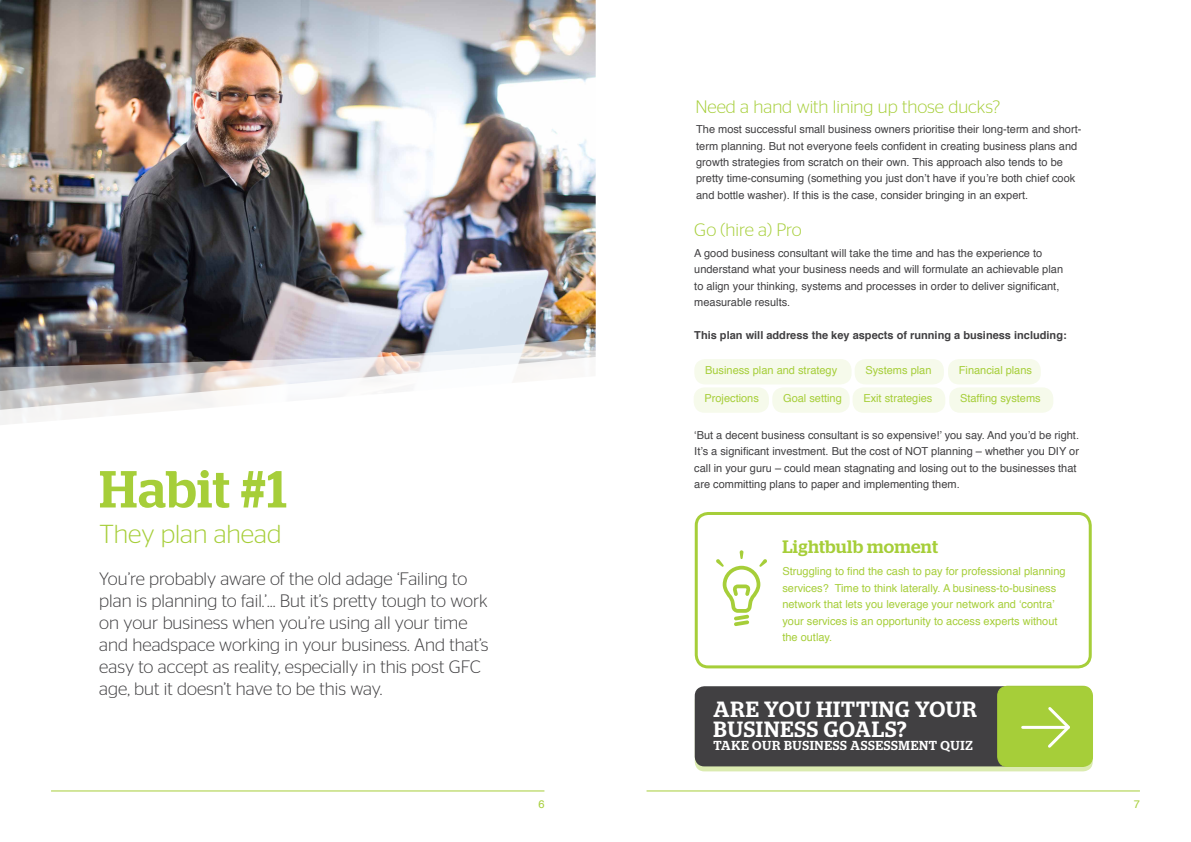
<style>
.page{position:relative;width:1191px;height:842px;background:#fff}
.page>*{position:absolute;margin:0;border:0;box-sizing:border-box;transform-origin:0 0}
.t1{font:500 52px "Stag";letter-spacing:.02em;color:#a6ce39}
.t2{font:300 26px "Stag Sans";color:#a6ce39}
.t3{font:500 22px/19.5px "Stag";letter-spacing:.04em;color:#fff}
.t4{font:300 18px/22px "Stag Sans";color:#414042}
.t5{font:300 18px "Stag Sans";color:#a6ce39}
.t6{font:500 18px "Stag";letter-spacing:.02em;color:#a6ce39}
.t7{font:500 13px "Stag";letter-spacing:.05em;color:#fff}
.t8{font:11px/16.4px "Helvetica";color:#414042}
.t9{font:11px/16.4px "Helvetica";color:#a6ce39}
.t10{font:700 11px "Helvetica";color:#414042}
</style>
<div class="page">
<hr style="left:646px;top:790px;width:494px;height:1px;background:#a6ce39">
<hr style="left:51px;top:790px;width:493px;height:1px;background:#a6ce39">
<img style="left:0;top:0;width:595px;height:332px">
<img style="left:0;top:332px;width:596px;height:23px">
<svg style="left:0;top:355px;width:596px;height:70px"></svg>
<div style="left:694px;top:359px;width:157px;height:25px;background:#f6faeb;border-radius:11px"></div>
<div style="left:854px;top:359px;width:90px;height:25px;background:#f6faeb;border-radius:11px"></div>
<div style="left:948px;top:359px;width:92px;height:25px;background:#f6faeb;border-radius:11px"></div>
<div style="left:693px;top:387px;width:76px;height:26px;background:#f6faeb;border-radius:11px"></div>
<div style="left:852px;top:387px;width:93px;height:26px;background:#f6faeb;border-radius:11px"></div>
<div style="left:772px;top:387px;width:77px;height:26px;background:#f6faeb;border-radius:11px"></div>
<div style="left:949px;top:387px;width:104px;height:26px;background:#f6faeb;border-radius:11px"></div>
<div style="left:694px;top:512px;width:397px;height:156px;border:3px solid #a6ce39;border-radius:12px"></div>
<svg style="left:716px;top:550px;width:51px;height:76px"></svg>
<div style="left:694px;top:691px;width:398px;height:80px;background:linear-gradient(to right,#dbebb1,#daebae);border-radius:10px"></div>
<div style="left:694px;top:686px;width:397px;height:80px;background:#414042;border-radius:10px"></div>
<div style="left:997px;top:686px;width:95px;height:80px;background:#a6ce39;border-radius:10px"></div>
<div style="left:997px;top:686px;width:95px;height:80px;border:1px solid #a6ce39;border-radius:10px"></div>
<hr style="left:1022px;top:726px;width:46px;height:3px;background:#fff">
<svg style="left:1045px;top:707px;width:25px;height:41px"></svg>
<h1 class="t1" style="left:99px;top:458px;width:189px">Habit #1</h1>
<h2 class="t2" style="left:99px;top:520px;width:184px">They plan ahead</h2>
<p class="t4" style="left:99px;top:567px;width:391px">You’re probably aware of the old adage ‘Failing to plan is planning to fail.’… But it’s pretty tough to work on your business when you’re using all your time and headspace working in your business. And that’s easy to accept as reality, especially in this post GFC age, but it doesn’t have to be this way.</p>
<h3 class="t5" style="left:695px;top:97px;width:306px">Need a hand with lining up those ducks?</h3>
<p class="t8" style="left:696px;top:121px;width:387px">The most successful small business owners prioritise their long-term and short&shy;term planning. But not everyone feels confident in creating business plans and growth strategies from scratch on their own. This approach also tends to be pretty time-consuming (something you just don’t have if you’re both chief cook and bottle washer). If this is the case, consider bringing in an expert.</p>
<h3 class="t5" style="left:694px;top:220px;width:109px">Go (hire a) Pro</h3>
<p class="t8" style="left:694px;top:245px;width:370px">A good business consultant will take the time and has the experience to understand what your business needs and will formulate an achievable plan to align your thinking, systems and processes in order to deliver significant, measurable results.</p>
<p class="t10" style="left:694px;top:326px;width:374px">This plan will address the key aspects of running a business including:</p>
<p class="t9" style="left:705px;top:362px;width:134px">Business plan and strategy</p>
<p class="t9" style="left:865px;top:362px;width:68px">Systems plan</p>
<p class="t9" style="left:959px;top:362px;width:75px">Financial plans</p>
<p class="t9" style="left:704px;top:390px;width:56px">Projections</p>
<p class="t9" style="left:783px;top:390px;width:60px">Goal setting</p>
<p class="t9" style="left:863px;top:390px;width:71px">Exit strategies</p>
<p class="t9" style="left:960px;top:390px;width:82px">Staffing systems</p>
<p class="t8" style="left:694px;top:427px;width:386px">‘But a decent business consultant is so expensive!’ you say. And you’d be right.<br>It’s a significant investment. But the cost of NOT planning – whether you DIY or call in your guru – could mean stagnating and losing out to the businesses that are committing plans to paper and implementing them.</p>
<h3 class="t6" style="left:782px;top:536px;width:157px">Lightbulb moment</h3>
<p class="t9" style="left:782px;top:564px;width:285px">Struggling to find the cash to pay for professional planning services? Time to think laterally. A business-to-business network that lets you leverage your network and ‘contra’ your services is an opportunity to access experts without the outlay.</p>
<h3 class="t3" style="left:713px;top:699px;width:265px">ARE YOU HITTING YOUR<br>BUSINESS GOALS?</h3>
<p class="t7" style="left:713px;top:737px;width:261px">TAKE OUR BUSINESS ASSESSMENT QUIZ</p>
<p class="t9" style="left:538px;top:796px;width:8px">6</p>
<p class="t9" style="left:1133px;top:796px;width:8px">7</p>
</div>
